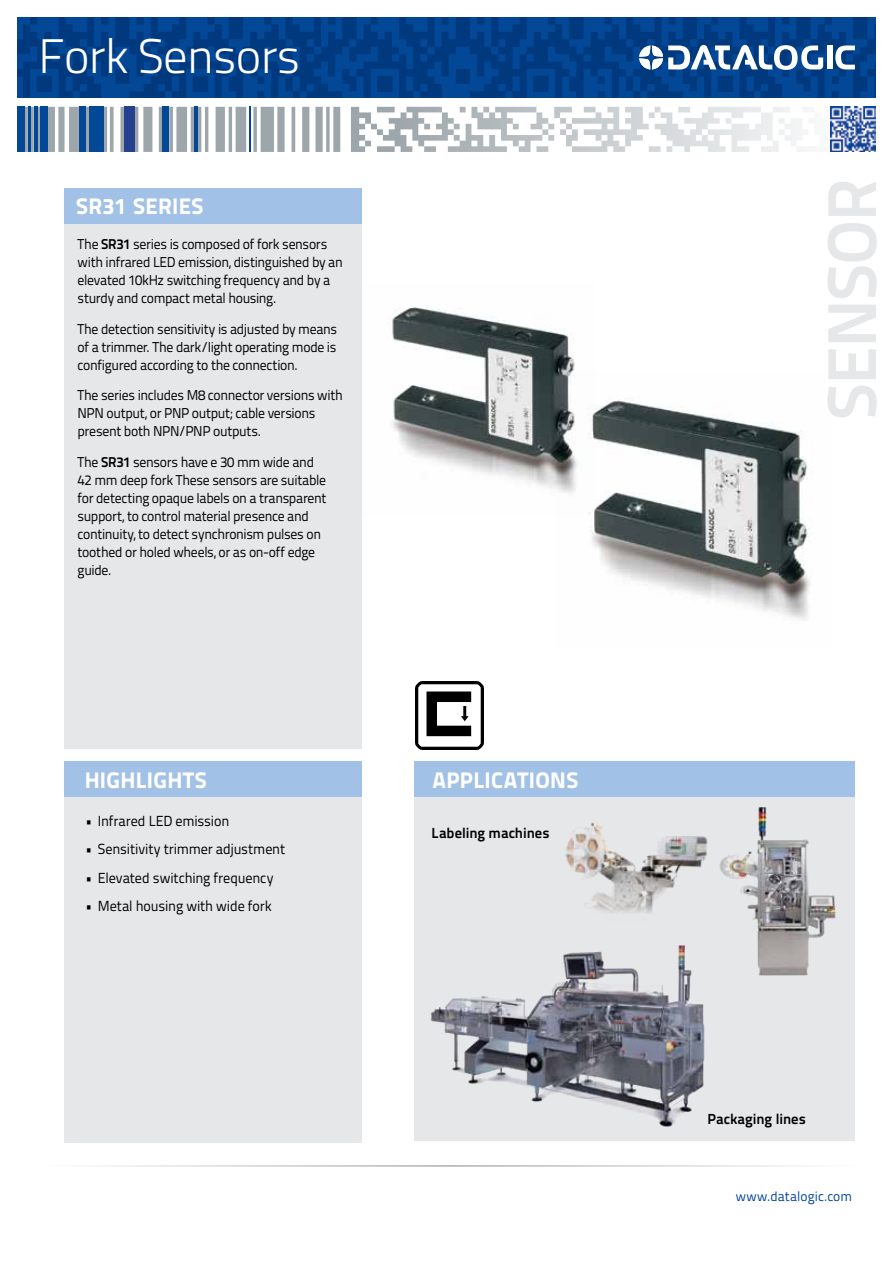
<style>
.page{position:relative;width:893px;height:1263px;background:#fff}
.page>*{position:absolute;margin:0;border:0;box-sizing:border-box;transform-origin:0 0}
.t1{font:700 69px "Titillium Text 22 L";letter-spacing:-.015em;color:#e6e7e8}
.t2{font:300 48.45px "Titillium Text 22 L";letter-spacing:-.02em;color:#fff}
.t3{font:800 22.5px "Titillium Text 22 L";letter-spacing:.015em;color:#fff}
.t4{font:14.55px "Titillium Text 22 L";letter-spacing:-.01em;color:#000}
.t5{font:700 14.55px "Titillium Text 22 L";letter-spacing:-.005em;color:#000}
.t6{font:14.25px/18px "Titillium Text 22 L";letter-spacing:-.02em;color:#000;scale:.96 1}
.t7{font:13.5px "Titillium Text 22 L";letter-spacing:.005em;color:#034797}
.s1{font-weight:700}
</style>
<div class="page">
<svg style="left:377px;top:107px;width:430px;height:45px"></svg>
<div style="left:17px;top:107px;width:7px;height:45px;background:#034797"></div>
<div style="left:41px;top:107px;width:7px;height:45px;background:#034797"></div>
<hr style="left:28px;top:107px;width:2px;height:45px;background:#034797">
<hr style="left:34px;top:107px;width:3px;height:45px;background:#034797">
<hr style="left:250px;top:107px;width:1px;height:45px;background:#034797">
<div style="left:162px;top:107px;width:7px;height:45px;background:#034797"></div>
<hr style="left:194px;top:107px;width:4px;height:45px;background:#034797">
<div style="left:79px;top:107px;width:7px;height:45px;background:#034797"></div>
<div style="left:90px;top:107px;width:14px;height:45px;background:#034797"></div>
<div style="left:124px;top:107px;width:11px;height:45px;background:#25408f"></div>
<svg style="left:830px;top:107px;width:1px;height:45px"></svg>
<img style="left:831px;top:107px;width:45px;height:45px">
<hr style="left:38px;top:1165px;width:817px;height:2px;background:#a7a9ac">
<svg style="left:17px;top:17px;width:859px;height:81px;background:#013f89"></svg>
<svg style="left:835px;top:46px;width:20px;height:23px"></svg>
<div style="left:827px;top:46px;width:5px;height:23px;background:#fff"></div>
<svg style="left:639px;top:45px;width:184px;height:25px"></svg>
<div style="left:64px;top:762px;width:297px;height:381px;background:#e6e7e8"></div>
<div style="left:415px;top:770px;width:440px;height:371px;background:#e6e7e8"></div>
<div style="left:64px;top:191px;width:297px;height:558px;background:#e6e7e8"></div>
<div style="left:415px;top:762px;width:440px;height:35px;background:#a1c1e6"></div>
<div style="left:64px;top:762px;width:297px;height:35px;background:#a1c1e6"></div>
<div style="left:64px;top:189px;width:297px;height:35px;background:#a1c1e6"></div>
<img style="left:361px;top:283px;width:214px;height:233px">
<img style="left:555px;top:372px;width:256px;height:249px">
<img style="left:415px;top:682px;width:68px;height:68px">
<img style="left:430px;top:945px;width:275px;height:182px">
<img style="left:564px;top:822px;width:144px;height:91px">
<img style="left:719px;top:806px;width:117px;height:170px">
<h2 class="t2" style="left:38px;top:20px;width:264px">Fork Sensors</h2>
<h3 class="t3" style="left:76px;top:189px;width:129px">SR31 SERIES</h3>
<p class="t6" style="left:78px;top:234px;width:262px">The <span class="s1">SR31</span> series is composed of fork sensors</p>
<p class="t6" style="left:78px;top:252px;width:278px">with infrared LED emission, distinguished by an elevated 10kHz switching frequency and by a</p>
<p class="t6" style="left:78px;top:282px;width:272px;line-height:30.8px">sturdy and compact metal housing.<br>The detection sensitivity is adjusted by means</p>
<p class="t6" style="left:78px;top:337px;width:271px">of a trimmer. The dark/Iight operating mode is configured according to the connection.</p>
<p class="t6" style="left:78px;top:386px;width:278px">The series includes M8 connector versions with<br>NPN output, or PNP output; cable versions present both NPN/PNP outputs.</p>
<p class="t6" style="left:78px;top:452px;width:261px">The <span class="s1">SR31</span> sensors have e 30 mm wide and 42 mm deep fork These sensors are suitable for detecting opaque Iabels on a transparent support, to control material presence and continuity, to detect synchronism pulses on toothed or holed wheels, or as on-off edge guide.</p>
<h3 class="t3" style="left:85px;top:762px;width:124px">highlightS</h3>
<h3 class="t3" style="left:432px;top:762px;width:147px">APPLICATIONS</h3>
<p class="t5" style="left:432px;top:822px;width:120px">Labeling machines</p>
<p class="t4" style="left:85px;top:810px;width:146px">• Infrared LED emission</p>
<p class="t4" style="left:85px;top:838px;width:202px">• Sensitivity trimmer adjustment</p>
<p class="t4" style="left:85px;top:867px;width:190px">• Elevated switching frequency</p>
<p class="t4" style="left:85px;top:895px;width:188px">• Metal housing with wide fork</p>
<h1 class="t1" style="left:799px;top:420px;width:243px;rotate:-90deg">Sensor</h1>
<p class="t5" style="left:707px;top:1107px;width:100px">Packaging lines</p>
<p class="t7" style="left:736px;top:1186px;width:118px">www.datalogic.com</p>
</div>
